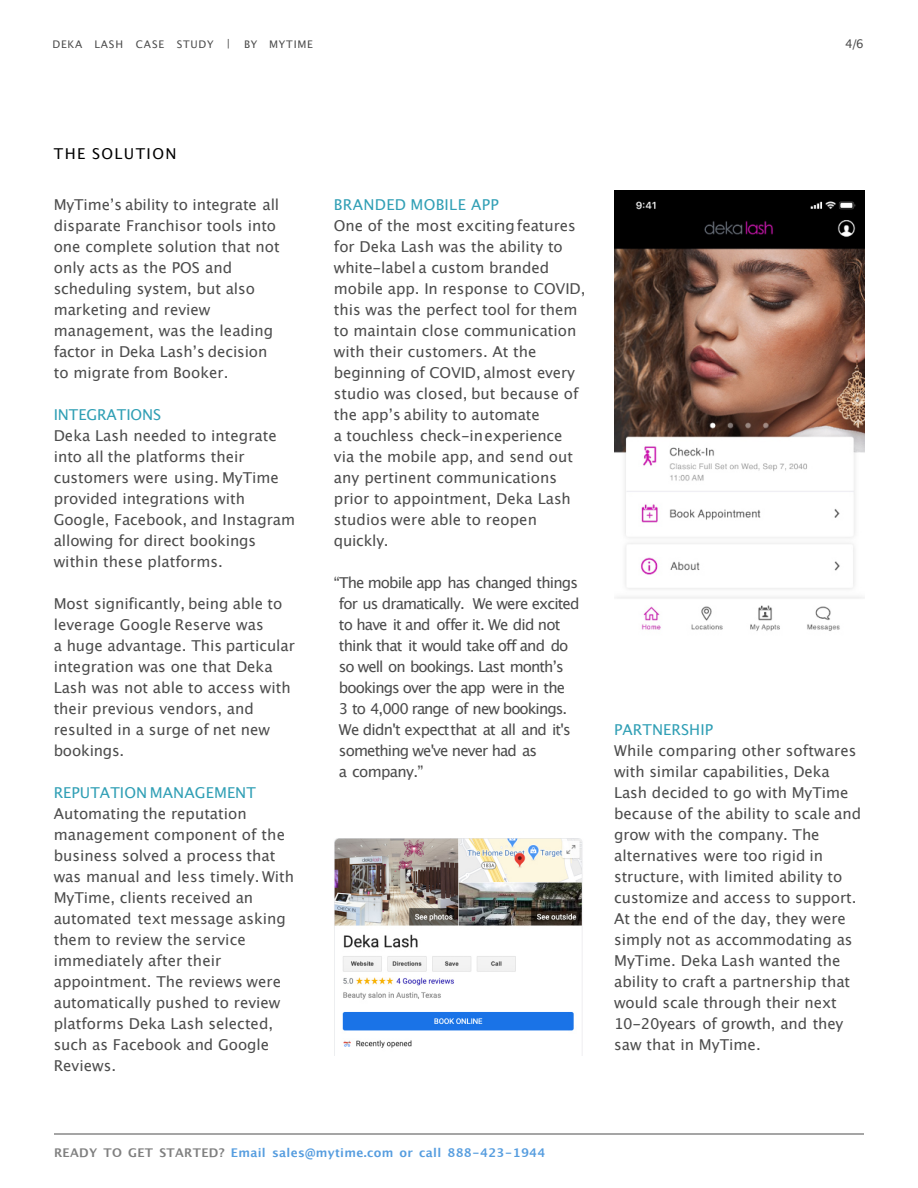
<style>
.page{position:relative;width:918px;height:1188px;background:#fff}
.page>*{position:absolute;margin:0;border:0;box-sizing:border-box;transform-origin:0 0}
.t1{font:15px/21px "Lucida Grande";color:#4c4c4c}
.t2{font:15px/21px "Lucida Grande";letter-spacing:-.055em;color:#4c4c4c}
.t3{font:15px "Lucida Grande";letter-spacing:.005em;color:#309fb5}
.t4{font:15px "Lucida Grande";letter-spacing:.025em;color:#309fb5}
.t5{font:15px "Lucida Grande";letter-spacing:.095em;color:#000}
.t6{font:700 12px "Lucida Grande";letter-spacing:.025em;color:#569ddf}
.t7{font:12px "Lucida Grande";color:#4c4c4c}
.t8{font:10.5px "Lucida Grande";letter-spacing:.075em;color:#4c4c4c}
.s1{color:#808080}
</style>
<div class="page">
<hr style="left:54px;top:1134px;width:810px;height:1px;background:#4c4c4c">
<img style="left:614px;top:191px;width:250px;height:440px">
<img style="left:334px;top:838px;width:249px;height:218px">
<p class="t8" style="left:53px;top:38px;width:179px">DEKA LASH CASE STUDY |</p>
<p class="t8" style="left:244px;top:38px;width:70px">BY MYTIME</p>
<p class="t7" style="left:845px;top:37px;width:20px">4/6</p>
<p class="t5" style="left:54px;top:145px;width:124px">THE SOLUTION</p>
<p class="t1" style="left:54px;top:194px;width:227px">MyTimeʼs ability to integrate all disparate Franchisor tools into one complete solution that not only acts as the POS and scheduling system, but also marketing and review management, was the leading factor in Deka Lashʼs decision to migrate from Booker.</p>
<p class="t3" style="left:54px;top:406px;width:109px">INTEGRATIONS</p>
<p class="t1" style="left:54px;top:425px;width:243px">Deka Lash needed to integrate into all the platforms their customers were using. MyTime provided integrations with<br>Google, Facebook, and Instagram allowing for direct bookings within these platforms.</p>
<p class="t1" style="left:54px;top:593px;width:243px">Most significantly, being able to leverage Google Reserve was<br>a huge advantage. This particular integration was one that Deka<br>Lash was not able to access with their previous vendors, and resulted in a surge of net new bookings.</p>
<p class="t3" style="left:54px;top:784px;width:204px">REPUTATION MANAGEMENT</p>
<p class="t1" style="left:54px;top:803px;width:242px">Automating the reputation management component of the business solved a process that was manual and less timely. With<br>MyTime, clients received an automated text message asking them to review the service immediately after their appointment. The reviews were automatically pushed to review platforms Deka Lash selected, such as Facebook and Google<br>Reviews.</p>
<p class="t4" style="left:334px;top:196px;width:166px">BRANDED MOBILE APP</p>
<p class="t1" style="left:334px;top:215px;width:253px">One of the most exciting features for Deka Lash was the ability to white-label a custom branded mobile app. In response to COVID, this was the perfect tool for them to maintain close communication with their customers. At the beginning of COVID, almost every studio was closed, but because of the appʼs ability to automate<br>a touchless check-inexperience via the mobile app, and send out any pertinent communications prior to appointment, Deka Lash studios were able to reopen quickly.</p>
<p class="t2" style="left:339px;top:572px;width:242px;text-indent:-5px">“The mobile app has changed things for us dramatically. We were excited to have it and offer it. We did not think that it would take off and do so well on bookings. Last monthʼs bookings over the app were in the<br>3 to 4,000 range of new bookings.<br>We didn't expectthat at all and it's something we've never had as<br>a company.”</p>
<p class="t3" style="left:614px;top:721px;width:101px">PARTNERSHIP</p>
<p class="t1" style="left:614px;top:740px;width:249px">While comparing other softwares with similar capabilities, Deka<br>Lash decided to go with MyTime because of the ability to scale and grow with the company. The alternatives were too rigid in structure, with limited ability to customize and access to support.<br>At the end of the day, they were simply not as accommodating as<br>MyTime. Deka Lash wanted the ability to craft a partnership that would scale through their next<br>10-20years of growth, and they saw that in MyTime.</p>
<p class="t6" style="left:54px;top:1143px;width:493px"><span class="s1">READY TO GET STARTED?</span> Email sales@mytime.com or call 888-423-1944</p>
</div>
